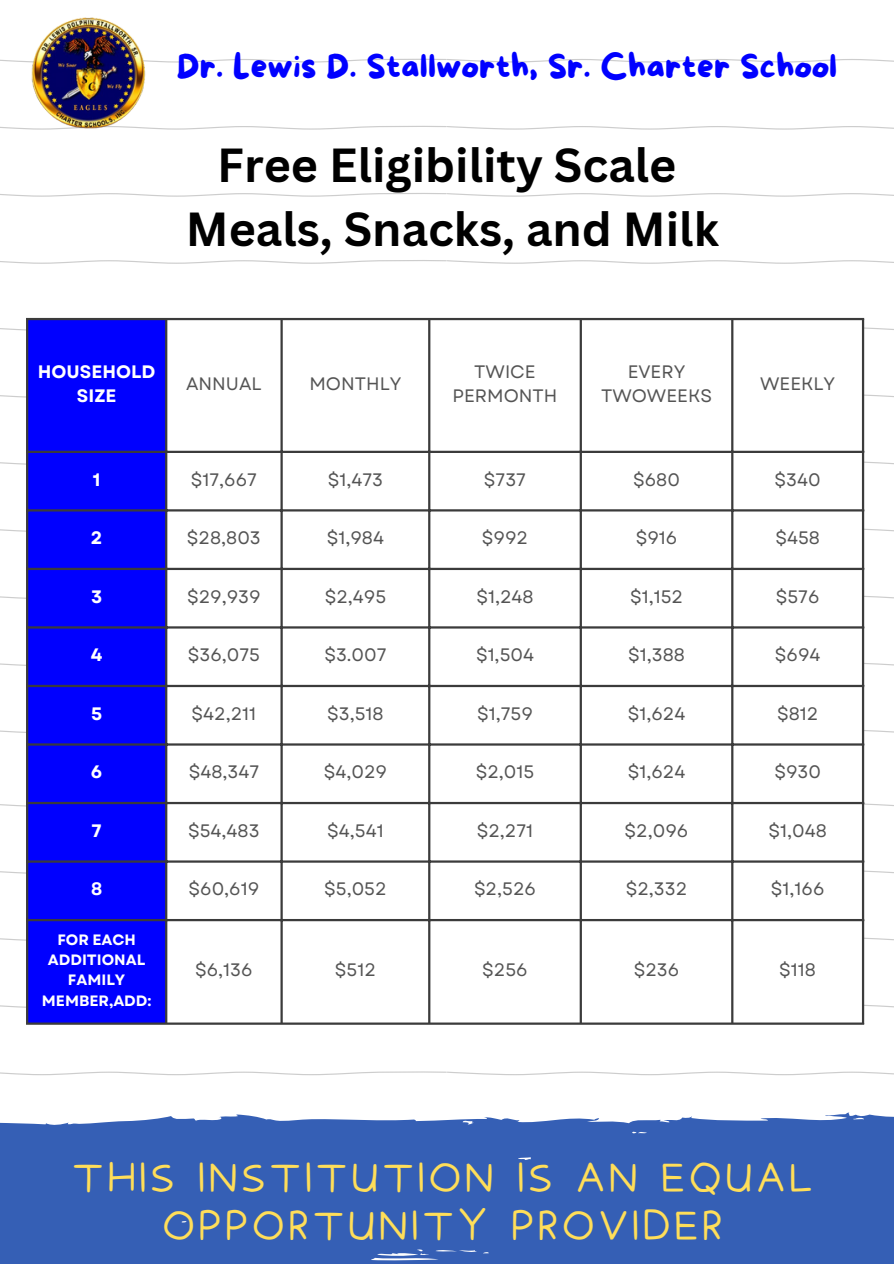
<style>
.page{position:relative;width:894px;height:1264px;background:#fff}
.page>*{position:absolute;margin:0;border:0;box-sizing:border-box;transform-origin:0 0}
.t1{font:700 46.5px/64.2px "Canva Sans";color:#000;text-align:center}
.t2{font:40.5px/48.3px "Irene Florentina";color:#ffde59;text-align:center}
.t3{font:33.45px "More Sugar";color:#00f}
.t4{font:18px/24.8px "Garet";color:#545454;text-align:center}
.t5{font:700 18px/24.8px "Garet";color:#fff;text-align:center}
.t6{font:700 15px/20.2px "Garet";color:#fff;text-align:center}
</style>
<div class="page">
<svg style="left:0;top:58px;width:893px;height:5px"></svg>
<svg style="left:0;top:126px;width:893px;height:4px"></svg>
<svg style="left:0;top:193px;width:893px;height:4px"></svg>
<svg style="left:0;top:260px;width:893px;height:4px"></svg>
<svg style="left:0;top:327px;width:893px;height:4px"></svg>
<svg style="left:0;top:394px;width:893px;height:4px"></svg>
<svg style="left:0;top:461px;width:893px;height:4px"></svg>
<svg style="left:0;top:528px;width:893px;height:4px"></svg>
<svg style="left:0;top:595px;width:893px;height:4px"></svg>
<svg style="left:0;top:662px;width:893px;height:4px"></svg>
<svg style="left:0;top:729px;width:893px;height:4px"></svg>
<svg style="left:0;top:802px;width:893px;height:5px"></svg>
<svg style="left:0;top:870px;width:893px;height:4px"></svg>
<svg style="left:0;top:937px;width:893px;height:4px"></svg>
<svg style="left:0;top:1004px;width:893px;height:4px"></svg>
<svg style="left:0;top:1071px;width:893px;height:4px"></svg>
<div style="left:0;top:1112px;width:893px;height:151px;background:#355fb5"></div>
<div style="left:28px;top:320px;width:137px;height:702px;background:#00f"></div>
<svg style="left:167px;top:320px;width:694px;height:702px"></svg>
<hr style="left:26px;top:320px;width:2px;height:702px;background:#3b3b3b">
<hr style="left:165px;top:320px;width:2px;height:702px;background:#3b3b3b">
<hr style="left:280px;top:320px;width:3px;height:702px;background:#3b3b3b">
<hr style="left:428px;top:320px;width:2px;height:702px;background:#3b3b3b">
<hr style="left:579px;top:320px;width:2px;height:702px;background:#3b3b3b">
<hr style="left:731px;top:320px;width:2px;height:702px;background:#3b3b3b">
<hr style="left:861px;top:320px;width:2px;height:702px;background:#3b3b3b">
<hr style="left:26px;top:318px;width:837px;height:2px;background:#3b3b3b">
<hr style="left:26px;top:451px;width:837px;height:2px;background:#3b3b3b">
<hr style="left:26px;top:509px;width:837px;height:2px;background:#3b3b3b">
<hr style="left:26px;top:568px;width:837px;height:2px;background:#3b3b3b">
<hr style="left:26px;top:626px;width:837px;height:2px;background:#3b3b3b">
<hr style="left:26px;top:685px;width:837px;height:2px;background:#3b3b3b">
<hr style="left:26px;top:743px;width:837px;height:2px;background:#3b3b3b">
<hr style="left:26px;top:802px;width:837px;height:2px;background:#3b3b3b">
<hr style="left:26px;top:860px;width:837px;height:2px;background:#3b3b3b">
<hr style="left:26px;top:919px;width:837px;height:2px;background:#3b3b3b">
<hr style="left:26px;top:1022px;width:837px;height:2px;background:#3b3b3b">
<img style="left:30px;top:17px;width:118px;height:113px">
<p class="t3" style="left:176px;top:48px;width:662px">Dr. Lewis D. Stallworth, Sr. Charter School</p>
<p class="t1" style="left:186px;top:132px;width:534px">Free Eligibility Scale<br>Meals, Snacks, and Milk</p>
<p class="t5" style="left:38px;top:359px;width:119px">HOUSEHOLD<br>SIZE</p>
<p class="t4" style="left:186px;top:371px;width:77px">ANNUAL</p>
<p class="t4" style="left:309px;top:371px;width:93px">MONTHLY</p>
<h1 class="t4" style="left:452px;top:359px;width:106px">TWICE<br>PERMONTH</h1>
<p class="t4" style="left:601px;top:359px;width:112px">EVERY<br>TWOWEEKS</p>
<p class="t4" style="left:759px;top:371px;width:77px">WEEKLY</p>
<p class="t5" style="left:93px;top:467px;width:9px">1</p>
<p class="t4" style="left:191px;top:467px;width:68px">$17,667</p>
<p class="t4" style="left:328px;top:467px;width:57px">$1,473</p>
<p class="t4" style="left:484px;top:467px;width:44px">$737</p>
<p class="t4" style="left:633px;top:467px;width:48px">$680</p>
<p class="t4" style="left:774px;top:467px;width:48px">$340</p>
<p class="t5" style="left:91px;top:525px;width:13px">2</p>
<p class="t4" style="left:187px;top:525px;width:75px">$28,803</p>
<p class="t4" style="left:327px;top:525px;width:59px">$1,984</p>
<p class="t4" style="left:482px;top:525px;width:48px">$992</p>
<p class="t4" style="left:635px;top:525px;width:43px">$916</p>
<p class="t4" style="left:775px;top:525px;width:46px">$458</p>
<p class="t5" style="left:91px;top:584px;width:13px">3</p>
<p class="t4" style="left:187px;top:584px;width:75px">$29,939</p>
<p class="t4" style="left:324px;top:584px;width:63px">$2,495</p>
<p class="t4" style="left:476px;top:584px;width:59px">$1,248</p>
<p class="t4" style="left:630px;top:584px;width:54px">$1,152</p>
<p class="t4" style="left:775px;top:584px;width:45px">$576</p>
<p class="t5" style="left:91px;top:642px;width:13px">4</p>
<p class="t4" style="left:188px;top:642px;width:74px">$36,075</p>
<p class="t4" style="left:324px;top:642px;width:64px">$3.007</p>
<p class="t4" style="left:476px;top:642px;width:59px">$1,504</p>
<p class="t4" style="left:628px;top:642px;width:58px">$1,388</p>
<p class="t4" style="left:774px;top:642px;width:47px">$694</p>
<p class="t5" style="left:91px;top:701px;width:13px">5</p>
<p class="t4" style="left:191px;top:701px;width:66px">$42,211</p>
<p class="t4" style="left:327px;top:701px;width:58px">$3,518</p>
<p class="t4" style="left:477px;top:701px;width:57px">$1,759</p>
<p class="t4" style="left:627px;top:701px;width:59px">$1,624</p>
<p class="t4" style="left:776px;top:701px;width:43px">$812</p>
<p class="t5" style="left:91px;top:759px;width:13px">6</p>
<p class="t4" style="left:189px;top:759px;width:72px">$48,347</p>
<p class="t4" style="left:324px;top:759px;width:65px">$4,029</p>
<p class="t4" style="left:475px;top:759px;width:60px">$2,015</p>
<p class="t4" style="left:627px;top:759px;width:59px">$1,624</p>
<p class="t4" style="left:774px;top:759px;width:48px">$930</p>
<p class="t5" style="left:91px;top:818px;width:12px">7</p>
<p class="t4" style="left:188px;top:818px;width:73px">$54,483</p>
<p class="t4" style="left:327px;top:818px;width:58px">$4,541</p>
<p class="t4" style="left:476px;top:818px;width:58px">$2,271</p>
<p class="t4" style="left:624px;top:818px;width:65px">$2,096</p>
<p class="t4" style="left:768px;top:818px;width:60px">$1,048</p>
<p class="t5" style="left:91px;top:876px;width:13px">8</p>
<p class="t4" style="left:188px;top:876px;width:72px">$60,619</p>
<p class="t4" style="left:324px;top:876px;width:64px">$5,052</p>
<p class="t4" style="left:474px;top:876px;width:64px">$2,526</p>
<p class="t4" style="left:625px;top:876px;width:63px">$2,332</p>
<p class="t4" style="left:770px;top:876px;width:55px">$1,166</p>
<p class="t6" style="left:42px;top:929px;width:111px">FOR EACH<br>ADDITIONAL<br>FAMILY<br>MEMBER,ADD:</p>
<p class="t4" style="left:195px;top:957px;width:59px">$6,136</p>
<p class="t4" style="left:335px;top:957px;width:42px">$512</p>
<p class="t4" style="left:482px;top:957px;width:47px">$256</p>
<p class="t4" style="left:633px;top:957px;width:47px">$236</p>
<p class="t4" style="left:779px;top:957px;width:38px">$118</p>
<p class="t2" style="left:70px;top:1152px;width:746px">THIS INSTITUTION IS AN EQUAL<br>OPPORTUNITY PROVIDER</p>
</div>
